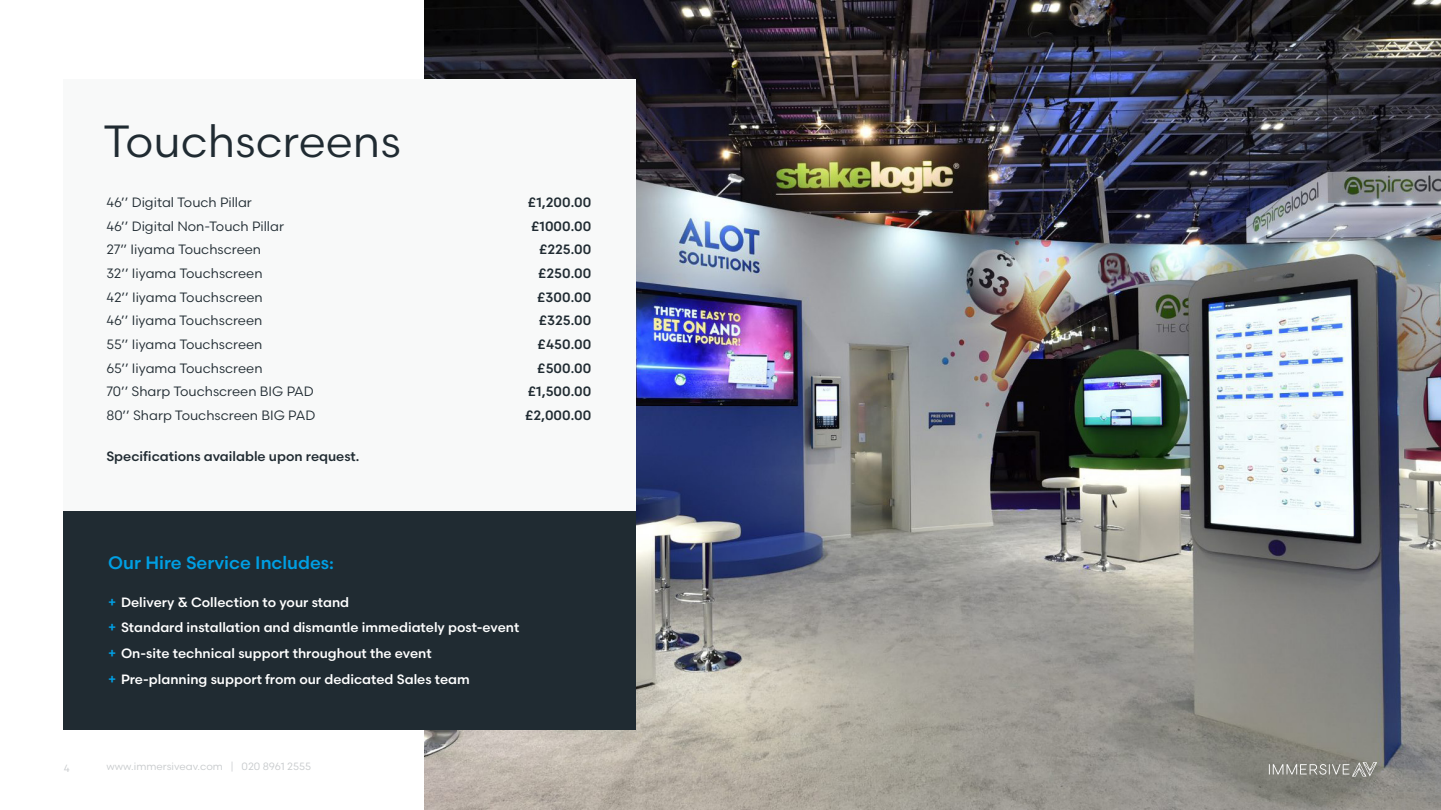
<style>
.page{position:relative;width:1441px;height:810px;background:#fff}
.page>*{position:absolute;margin:0;border:0;box-sizing:border-box;transform-origin:0 0}
.PageHeading{font:45px "Scandia";color:#202b32}
.Splitter_CS{font:500 18px "Scandia";color:#009fe3}
.CaseStudy_Bullets{font:13.5px "Scandia";color:#202b32}
.t1{font:500 13.5px "Scandia";color:#fff}
.CaseStudy_Bullets-2{font:500 13.5px "Scandia";color:#202b32}
.Body_Text{font:500 13.5px "Scandia";color:#202b32}
.t2{font:10.5px "Scandia";color:#c7cacc}
.s1{color:#009fe3}
</style>
<div class="page">
<img style="left:424px;top:0;width:1016px;height:810px">
<div style="left:64px;top:80px;width:571px;height:650px;background:#f8f9f9"></div>
<svg style="left:1268px;top:762px;width:108px;height:15px;background:#969690"></svg>
<div style="left:64px;top:511px;width:571px;height:219px;background:#202b32"></div>
<p class="PageHeading" style="left:103px;top:113px;width:299px">Touchscreens</p>
<p class="CaseStudy_Bullets" style="left:106px;top:194px;width:147px">46’’ Digital Touch Pillar</p>
<p class="CaseStudy_Bullets-2" style="left:528px;top:194px;width:65px">£1,200.00</p>
<p class="CaseStudy_Bullets" style="left:106px;top:218px;width:179px">46’’ Digital Non-Touch Pillar</p>
<p class="CaseStudy_Bullets-2" style="left:531px;top:218px;width:62px">£1000.00</p>
<p class="CaseStudy_Bullets" style="left:106px;top:241px;width:156px">27” Iiyama Touchscreen</p>
<p class="CaseStudy_Bullets-2" style="left:539px;top:241px;width:54px">£225.00</p>
<p class="CaseStudy_Bullets" style="left:106px;top:265px;width:158px">32’’ Iiyama Touchscreen</p>
<p class="CaseStudy_Bullets-2" style="left:538px;top:265px;width:55px">£250.00</p>
<p class="CaseStudy_Bullets" style="left:106px;top:288px;width:158px">42’’ Iiyama Touchscreen</p>
<p class="CaseStudy_Bullets-2" style="left:537px;top:288px;width:56px">£300.00</p>
<p class="CaseStudy_Bullets" style="left:106px;top:312px;width:157px">46’’ Iiyama Touchscreen</p>
<p class="CaseStudy_Bullets-2" style="left:539px;top:312px;width:54px">£325.00</p>
<p class="CaseStudy_Bullets" style="left:106px;top:336px;width:158px">55’’ Iiyama Touchscreen</p>
<p class="CaseStudy_Bullets-2" style="left:537px;top:336px;width:55px">£450.00</p>
<p class="CaseStudy_Bullets" style="left:106px;top:359px;width:158px">65’’ Iiyama Touchscreen</p>
<p class="CaseStudy_Bullets-2" style="left:537px;top:359px;width:56px">£500.00</p>
<p class="CaseStudy_Bullets" style="left:106px;top:383px;width:209px">70’’ Sharp Touchscreen BIG PAD</p>
<p class="CaseStudy_Bullets-2" style="left:527px;top:383px;width:65px">£1,500.00</p>
<p class="CaseStudy_Bullets" style="left:106px;top:407px;width:210px">80’’ Sharp Touchscreen BIG PAD</p>
<p class="CaseStudy_Bullets-2" style="left:525px;top:407px;width:68px">£2,000.00</p>
<p class="Body_Text" style="left:106px;top:447px;width:254px">Specifications available upon request.</p>
<p class="Splitter_CS" style="left:108px;top:551px;width:227px">Our Hire Service Includes:</p>
<p class="t1" style="left:108px;top:594px;width:242px"><span class="s1">+</span> Delivery &amp; Collection to your stand</p>
<p class="t1" style="left:108px;top:619px;width:412px"><span class="s1">+</span> Standard installation and dismantle immediately post-event</p>
<p class="t1" style="left:108px;top:645px;width:325px"><span class="s1">+</span> On-site technical support throughout the event</p>
<p class="t1" style="left:108px;top:671px;width:363px"><span class="s1">+</span> Pre-planning support from our dedicated Sales team</p>
<p class="t2" style="left:64px;top:762px;width:8px">4</p>
<p class="t2" style="left:106px;top:760px;width:206px">www.immersiveav.com | 020 8961 2555</p>
</div>
